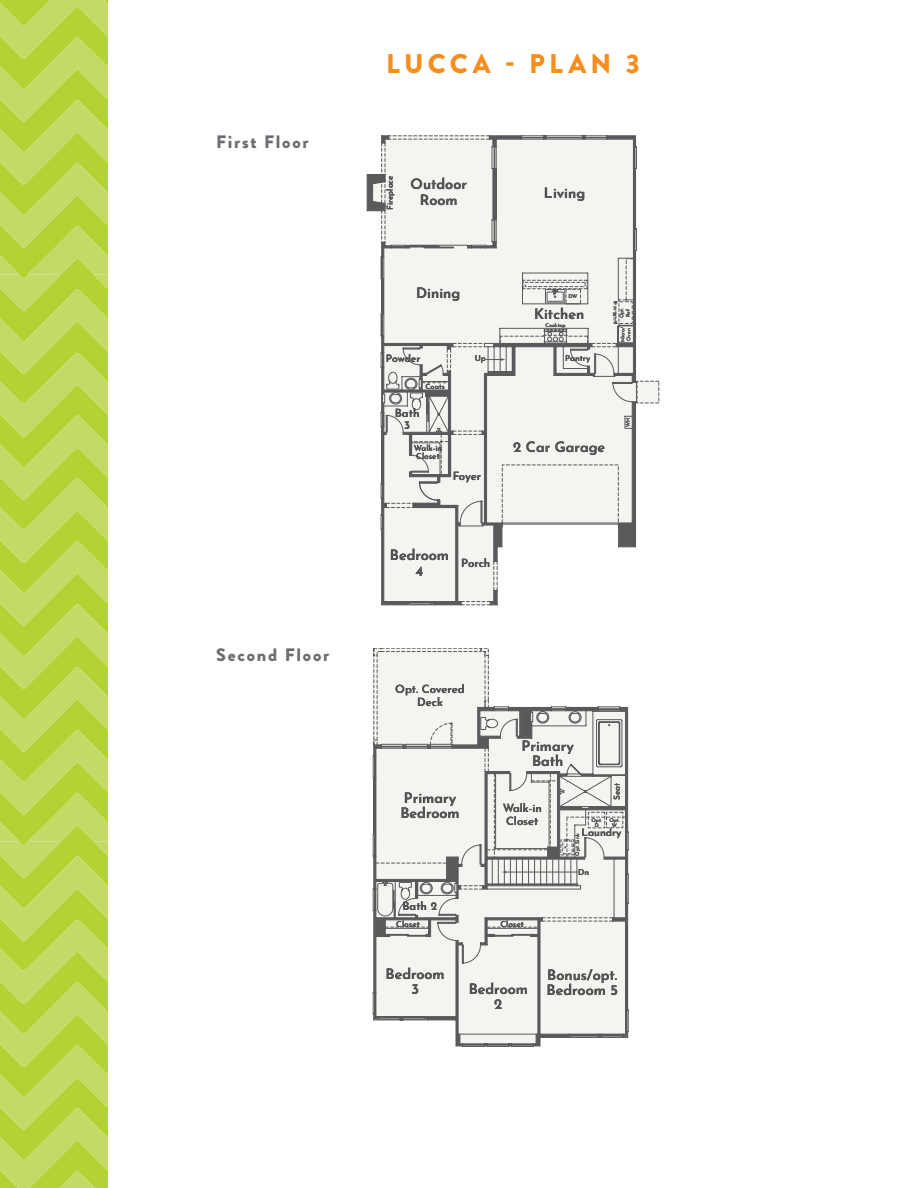
<style>
.page{position:relative;width:918px;height:1188px;background:#fff}
.page>*{position:absolute;margin:0;border:0;box-sizing:border-box;transform-origin:0 0}
.t1{font:900 27px "Brandon Grotesque";letter-spacing:.165em;color:#f68e1e}
.t2{font:900 18px "Brandon Grotesque";letter-spacing:.095em;color:#6c6d70}
.t3{font:600 14.55px/15.5px "Josefin Sans";color:#040503;text-align:center}
.t4{font:600 11.4px/12.5px "Josefin Sans";color:#040503;text-align:center}
.t5{font:600 10.35px "Josefin Sans";color:#040503}
.t6{font:600 8.25px/8.2px "Josefin Sans";color:#040503}
.t7{font:600 7.2px "Josefin Sans";color:#040503}
.t8{font:600 5.25px/6.1px "Josefin Sans";color:#040503}
</style>
<div class="page">
<div style="left:637px;top:381px;width:22px;height:22px;background:#f5f4f1"></div>
<div style="left:637px;top:381px;width:22px;height:22px;border:1px dashed #58595b"></div>
<svg style="left:367px;top:136px;width:269px;height:470px"></svg>
<svg style="left:373px;top:648px;width:255px;height:398px"></svg>
<svg style="left:0;top:0;width:108px;height:1188px;background:#bcd64f"></svg>
<p class="t2" style="left:216px;top:129px;width:94px">First Floor</p>
<p class="t2" style="left:216px;top:642px;width:115px">Second Floor</p>
<h1 class="t1" style="left:386px;top:44px;width:255px">LUCCA - PLAN 3</h1>
<p class="t6" style="left:385px;top:210px;width:36px;rotate:-90deg">Fireplace</p>
<p class="t3" style="left:411px;top:175px;width:58px">Outdoor<br>Room</p>
<p class="t3" style="left:544px;top:184px;width:43px">Living</p>
<p class="t3" style="left:416px;top:284px;width:46px">Dining</p>
<p class="t5" style="left:386px;top:351px;width:36px">Powder</p>
<p class="t7" style="left:426px;top:381px;width:21px">Coats</p>
<p class="t4" style="left:395px;top:406px;width:26px">Bath<br>3</p>
<p class="t6" style="left:414px;top:443px;width:30px">Walk-in<br>Closet</p>
<p class="t6" style="left:475px;top:354px;width:13px">Up</p>
<p class="t4" style="left:453px;top:468px;width:30px">Foyer</p>
<p class="t8" style="left:568px;top:293px;width:10px">DW</p>
<p class="t3" style="left:534px;top:305px;width:52px">Kitchen</p>
<p class="t8" style="left:546px;top:321px;width:21px">Cooktop</p>
<p class="t6" style="left:565px;top:353px;width:27px">Pantry</p>
<p class="t8" style="left:618px;top:318px;width:12px;rotate:-90deg">Opt.<br>Ref</p>
<p class="t8" style="left:619px;top:342px;width:17px;rotate:-90deg">Micro/<br>Oven</p>
<p class="t3" style="left:513px;top:438px;width:94px">2 Car Garage</p>
<p class="t8" style="left:624px;top:427px;width:11px;rotate:-90deg">WH</p>
<p class="t3" style="left:390px;top:546px;width:61px">Bedroom<br>4</p>
<p class="t4" style="left:461px;top:555px;width:31px">Porch</p>
<p class="t4" style="left:395px;top:682px;width:71px">Opt. Covered<br>Deck</p>
<p class="t3" style="left:400px;top:789px;width:61px;text-align:left">Primary<br>Bedroom</p>
<p class="t4" style="left:402px;top:899px;width:36px">Bath 2</p>
<p class="t3" style="left:522px;top:737px;width:54px">Primary<br>Bath</p>
<p class="t4" style="left:503px;top:801px;width:41px;text-align:left">Walk-in<br>Closet</p>
<p class="t6" style="left:612px;top:800px;width:19px;rotate:-90deg">Seat</p>
<p class="t8" style="left:609px;top:817px;width:12px;line-height:5.1px;text-align:center">Opt.<br>W</p>
<p class="t8" style="left:591px;top:817px;width:12px;line-height:5.1px;text-align:center">Opt.<br>D</p>
<p class="t5" style="left:582px;top:825px;width:41px">Laundry</p>
<p class="t8" style="left:574px;top:856px;width:24px;rotate:-90deg">Opt. Sink</p>
<p class="t6" style="left:578px;top:867px;width:13px">Dn</p>
<p class="t6" style="left:396px;top:919px;width:25px">Closet</p>
<p class="t6" style="left:500px;top:919px;width:25px">Closet</p>
<p class="t3" style="left:386px;top:965px;width:61px">Bedroom<br>3</p>
<p class="t3" style="left:547px;top:966px;width:73px;text-align:left">Bonus/opt.<br>Bedroom 5</p>
<p class="t3" style="left:469px;top:980px;width:61px">Bedroom<br>2</p>
</div>
